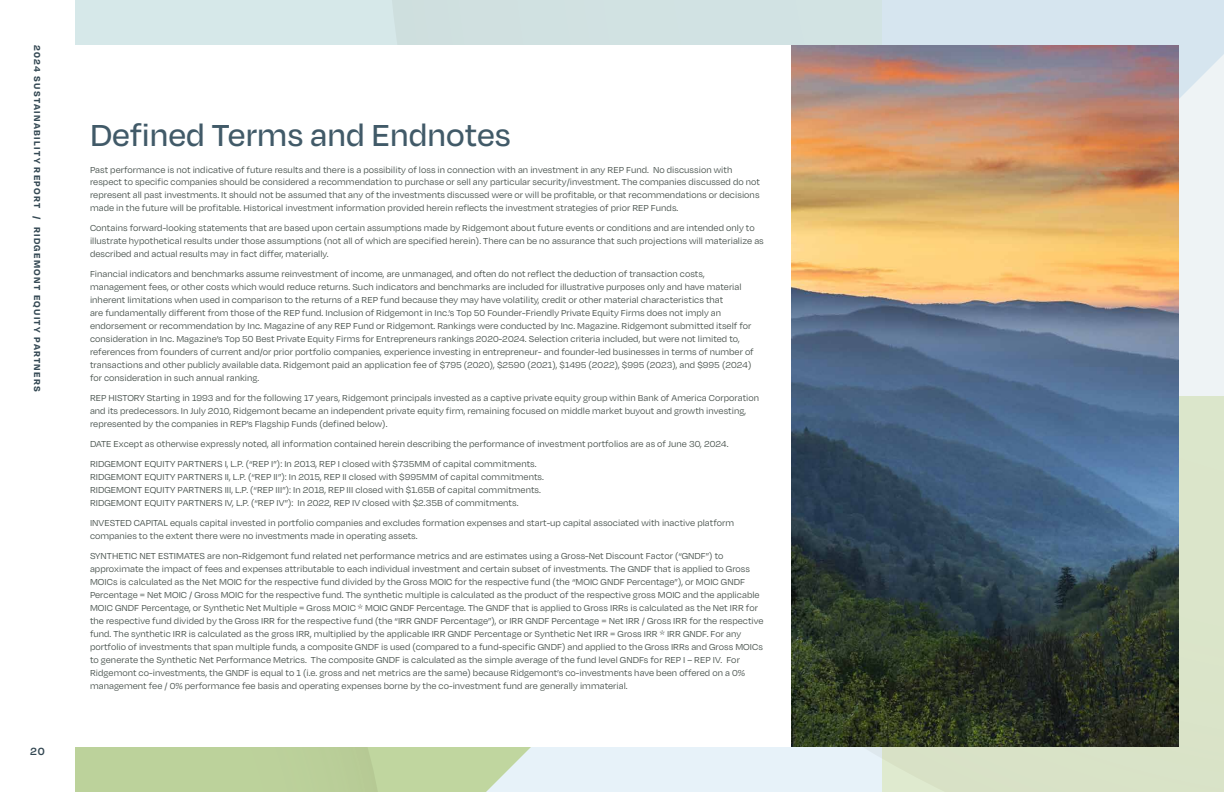
<style>
.page{position:relative;width:1224px;height:792px;background:#fff}
.page>*{position:absolute;margin:0;border:0;box-sizing:border-box;transform-origin:0 0}
.t1{font:500 35px "Degular";color:#415a68}
.t2{font:600 12px "Degular";color:#344853}
.t3{font:10px/13px "Degular";letter-spacing:.005em;color:#49534e}
.t4{font:700 10px "Degular";letter-spacing:.13em;color:#344853}
</style>
<div class="page">
<div style="left:75px;top:0;width:807px;height:396px;background:#d6e8e9"></div>
<div style="left:75px;top:747px;width:312px;height:45px;background:#bcd29b"></div>
<svg style="left:387px;top:747px;width:495px;height:45px;background:#ddeae2"></svg>
<div style="left:882px;top:396px;width:342px;height:396px;background:#dae4c8"></div>
<svg style="left:882px;top:0;width:342px;height:396px;background:#e1ebf1"></svg>
<div style="left:45px;top:45px;width:1134px;height:702px;background:#fff"></div>
<img style="left:791px;top:45px;width:388px;height:702px">
<p class="t4" style="left:44px;top:45px;width:348px;rotate:90deg">2024 SUSTAINABILITY REPORT / RIDGEMONT EQUITY PARTNERS</p>
<p class="t2" style="left:30px;top:744px;width:16px">20</p>
<h1 class="t1" style="left:90px;top:114px;width:422px">Defined Terms and Endnotes</h1>
<p class="t3" style="left:90px;top:163px;width:672px;line-height:12px">Past performance is not indicative of future results and there is a possibility of loss in connection with an investment in any REP Fund. No discussion with respect to specific companies should be considered a recommendation to purchase or sell any particular security/investment. The companies discussed do not</p>
<p class="t3" style="left:90px;top:188px;width:671px">represent all past investments. It should not be assumed that any of the investments discussed were or will be profitable, or that recommendations or decisions made in the future will be profitable. Historical investment information provided herein reflects the investment strategies of prior REP Funds.</p>
<p class="t3" style="left:90px;top:221px;width:675px">Contains forward-looking statements that are based upon certain assumptions made by Ridgemont about future events or conditions and are intended only to illustrate hypothetical results under those assumptions (not all of which are specified herein). There can be no assurance that such projections will materialize as described and actual results may in fact differ, materially.</p>
<p class="t3" style="left:90px;top:267px;width:665px">Financial indicators and benchmarks assume reinvestment of income, are unmanaged, and often do not reflect the deduction of transaction costs, management fees, or other costs which would reduce returns. Such indicators and benchmarks are included for illustrative purposes only and have material inherent limitations when used in comparison to the returns of a REP fund because they may have volatility, credit or other material characteristics that<br>are fundamentally different from those of the REP fund. Inclusion of Ridgemont in Inc.’s Top 50 Founder-Friendly Private Equity Firms does not imply an endorsement or recommendation by Inc. Magazine of any REP Fund or Ridgemont. Rankings were conducted by Inc. Magazine. Ridgemont submitted itself for consideration in Inc. Magazine’s Top 50 Best Private Equity Firms for Entrepreneurs rankings 2020-2024. Selection criteria included, but were not limited to, references from founders of current and/or prior portfolio companies, experience investing in entrepreneur- and founder-led businesses in terms of number of transactions and other publicly available data. Ridgemont paid an application fee of $795 (2020), $2590 (2021), $1495 (2022), $995 (2023), and $995 (2024) for consideration in such annual ranking.</p>
<p class="t3" style="left:90px;top:391px;width:671px">REP HISTORY Starting in 1993 and for the following 17 years, Ridgemont principals invested as a captive private equity group within Bank of America Corporation and its predecessors. In July 2010, Ridgemont became an independent private equity firm, remaining focused on middle market buyout and growth investing, represented by the companies in REP’s Flagship Funds (defined below).</p>
<p class="t3" style="left:90px;top:433px;width:640px;line-height:20px">DATE Except as otherwise expressly noted, all information contained herein describing the performance of investment portfolios are as of June 30, 2024.<br>RIDGEMONT EQUITY PARTNERS I, L.P. (“REP I”): In 2013, REP I closed with $735MM of capital commitments.</p>
<p class="t3" style="left:90px;top:470px;width:456px">RIDGEMONT EQUITY PARTNERS II, L.P. (“REP II”): In 2015, REP II closed with $995MM of capital commitments.<br>RIDGEMONT EQUITY PARTNERS III, L.P. (“REP III”): In 2018, REP III closed with $1.65B of capital commitments.<br>RIDGEMONT EQUITY PARTNERS IV, L.P. (“REP IV”): In 2022, REP IV closed with $2.35B of commitments.</p>
<p class="t3" style="left:90px;top:516px;width:646px">INVESTED CAPITAL equals capital invested in portfolio companies and excludes formation expenses and start-up capital associated with inactive platform companies to the extent there were no investments made in operating assets.</p>
<p class="t3" style="left:90px;top:549px;width:675px">SYNTHETIC NET ESTIMATES are non-Ridgemont fund related net performance metrics and are estimates using a Gross-Net Discount Factor (“GNDF”) to approximate the impact of fees and expenses attributable to each individual investment and certain subset of investments. The GNDF that is applied to Gross MOICs is calculated as the Net MOIC for the respective fund divided by the Gross MOIC for the respective fund (the “MOIC GNDF Percentage”), or MOIC GNDF Percentage = Net MOIC / Gross MOIC for the respective fund. The synthetic multiple is calculated as the product of the respective gross MOIC and the applicable MOIC GNDF Percentage, or Synthetic Net Multiple = Gross MOIC * MOIC GNDF Percentage. The GNDF that is applied to Gross IRRs is calculated as the Net IRR for the respective fund divided by the Gross IRR for the respective fund (the “IRR GNDF Percentage”), or IRR GNDF Percentage = Net IRR / Gross IRR for the respective fund. The synthetic IRR is calculated as the gross IRR, multiplied by the applicable IRR GNDF Percentage or Synthetic Net IRR = Gross IRR * IRR GNDF. For any portfolio of investments that span multiple funds, a composite GNDF is used (compared to a fund-specific GNDF) and applied to the Gross IRRs and Gross MOICs to generate the Synthetic Net Performance Metrics. The composite GNDF is calculated as the simple average of the fund level GNDFs for REP I – REP IV. For Ridgemont co-investments, the GNDF is equal to 1 (i.e. gross and net metrics are the same) because Ridgemont’s co-investments have been offered on a 0% management fee / 0% performance fee basis and operating expenses borne by the co-investment fund are generally immaterial.</p>
</div>
